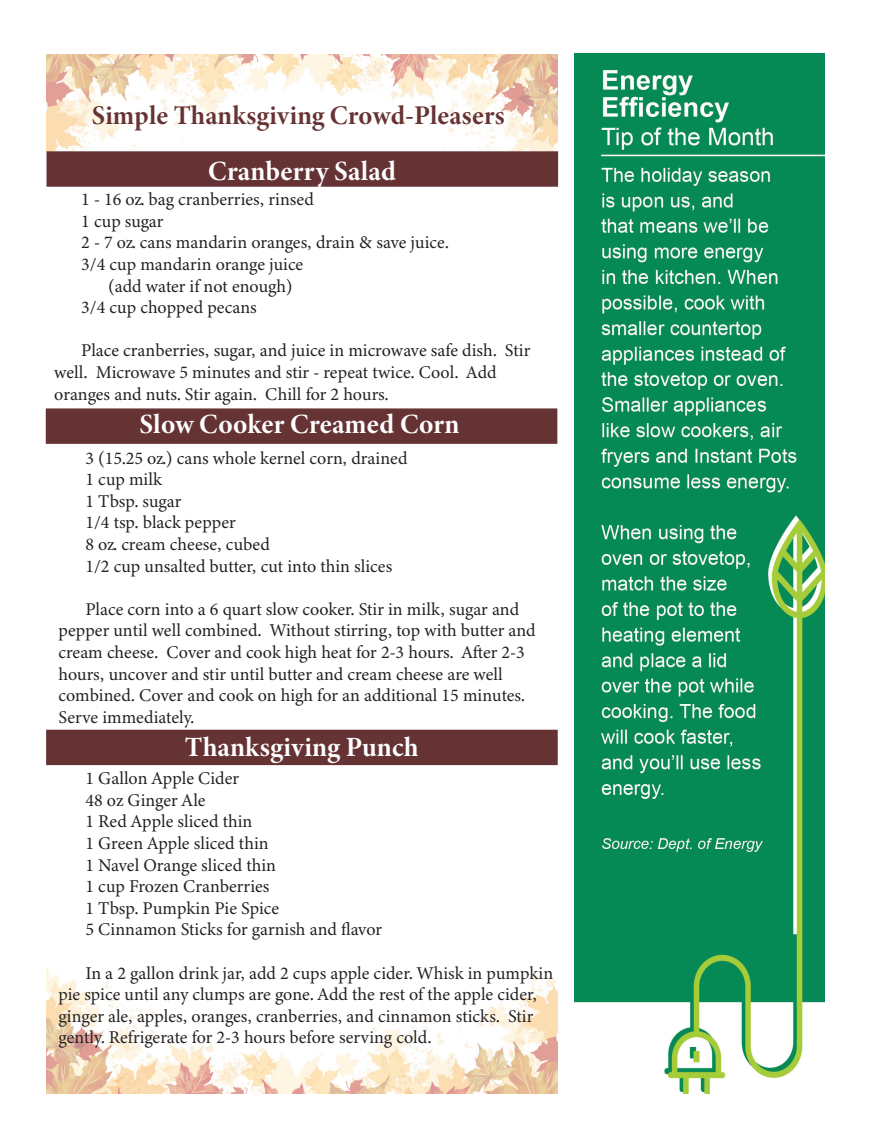
<style>
.page{position:relative;width:871px;height:1148px;background:#fff}
.page>*{position:absolute;margin:0;border:0;box-sizing:border-box;transform-origin:0 0}
.Bodynone{font:27.75px "Minion Variable Concept";letter-spacing:.005em;color:#fff}
.Body_None{font:27px "Minion Variable Concept";letter-spacing:.005em;color:#673334}
.body_non{font:18px/21.6px "Minion Variable Concept";color:#231f20}
</style>
<div class="page">
<img style="left:46px;top:54px;width:511px;height:97px">
<div style="left:46px;top:729px;width:512px;height:36px;background:#663334;border:2px solid #663334"></div>
<div style="left:46px;top:408px;width:511px;height:36px;background:#663334;border:2px solid #663334"></div>
<div style="left:46px;top:151px;width:512px;height:36px;background:#663334;border:2px solid #663334"></div>
<img style="left:46px;top:966px;width:511px;height:128px">
<img style="left:574px;top:53px;width:250px;height:1041px">
<p class="Body_None" style="left:92px;top:96px;width:414px">Simple Thanksgiving Crowd-Pleasers</p>
<p class="Bodynone" style="left:208px;top:151px;width:189px">Cranberry Salad</p>
<p class="body_non" style="left:81px;top:188px;width:234px">1 - 16 oz. bag cranberries, rinsed</p>
<p class="body_non" style="left:81px;top:210px;width:84px">1 cup sugar</p>
<p class="body_non" style="left:81px;top:232px;width:369px">2 - 7 oz. cans mandarin oranges, drain &amp; save juice.</p>
<p class="body_non" style="left:81px;top:253px;width:224px">3/4 cup mandarin orange juice</p>
<p class="body_non" style="left:108px;top:275px;width:186px">(add water if not enough)</p>
<p class="body_non" style="left:81px;top:296px;width:177px">3/4 cup chopped pecans</p>
<p class="body_non" style="left:54px;top:340px;width:477px;text-indent:27px">Place cranberries, sugar, and juice in microwave safe dish. Stir well. Microwave 5 minutes and stir - repeat twice. Cool. Add oranges and nuts. Stir again. Chill for 2 hours.</p>
<p class="Bodynone" style="left:139px;top:405px;width:322px">Slow Cooker Creamed Corn</p>
<p class="body_non" style="left:85px;top:447px;width:323px">3 (15.25 oz.) cans whole kernel corn, drained</p>
<p class="body_non" style="left:85px;top:468px;width:78px">1 cup milk</p>
<p class="body_non" style="left:85px;top:490px;width:97px">1 Tbsp. sugar</p>
<p class="body_non" style="left:85px;top:511px;width:152px">1/4 tsp. black pepper</p>
<p class="body_non" style="left:85px;top:533px;width:186px">8 oz. cream cheese, cubed</p>
<p class="body_non" style="left:85px;top:555px;width:308px">1/2 cup unsalted butter, cut into thin slices</p>
<p class="body_non" style="left:58px;top:598px;width:479px;text-indent:27px">Place corn into a 6 quart slow cooker. Stir in milk, sugar and pepper until well combined. Without stirring, top with butter and cream cheese. Cover and cook high heat for 2-3 hours. After 2-3 hours, uncover and stir until butter and cream cheese are well combined. Cover and cook on high for an additional 15 minutes.<br>Serve immediately.</p>
<p class="Bodynone" style="left:185px;top:727px;width:235px">Thanksgiving Punch</p>
<p class="body_non" style="left:85px;top:767px;width:155px">1 Gallon Apple Cider</p>
<p class="body_non" style="left:85px;top:789px;width:122px">48 oz Ginger Ale</p>
<p class="body_non" style="left:85px;top:810px;width:168px">1 Red Apple sliced thin</p>
<p class="body_non" style="left:85px;top:832px;width:185px">1 Green Apple sliced thin</p>
<p class="body_non" style="left:85px;top:853px;width:192px">1 Navel Orange sliced thin</p>
<p class="body_non" style="left:85px;top:875px;width:185px">1 cup Frozen Cranberries</p>
<p class="body_non" style="left:85px;top:897px;width:195px">1 Tbsp. Pumpkin Pie Spice</p>
<p class="body_non" style="left:85px;top:918px;width:298px">5 Cinnamon Sticks for garnish and flavor</p>
<p class="body_non" style="left:58px;top:961px;width:496px;text-indent:27px">In a 2 gallon drink jar, add 2 cups apple cider. Whisk in pumpkin pie spice until any clumps are gone. Add the rest of the apple cider, ginger ale, apples, oranges, cranberries, and cinnamon sticks. Stir gently. Refrigerate for 2-3 hours before serving cold.</p>
</div>
